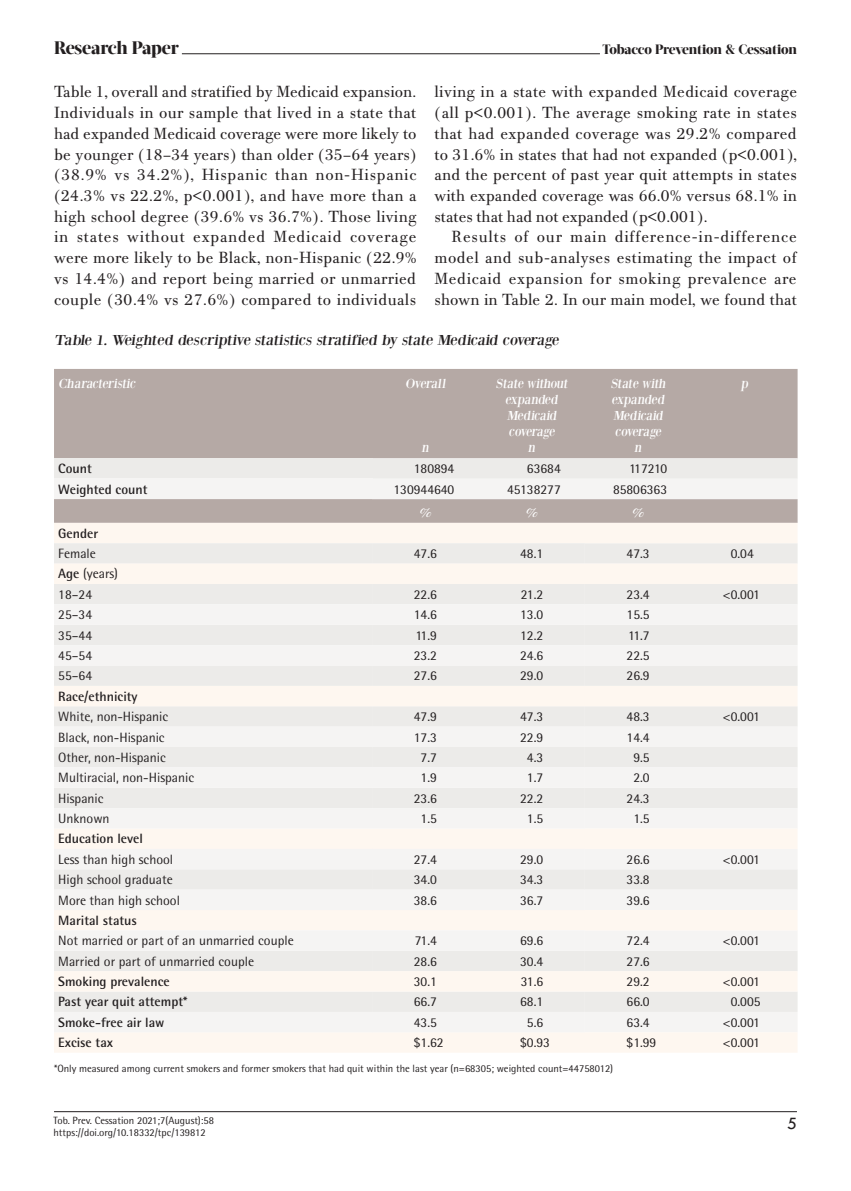
<style>
.page{position:relative;width:851px;height:1191px;background:#fff}
.page>*{position:absolute;margin:0;border:0;box-sizing:border-box;transform-origin:0 0}
.t1{font:800 18px "Acta Display W04";letter-spacing:-.01em;color:#231f20}
.t2{font:18px "Tw Cen";color:#231f20}
.t3{font:17.25px/20.7px "PF Bodoni Text";letter-spacing:.005em;color:#231f20;text-align:justify}
.t4{font:15px "Bodoni XT";color:#231f20;scale:1.1 1}
.t5{font:13.5px/20.4px "Rotis Semi Sans Hel";color:#231f20}
.t6{font:700 13.5px "Rotis Semi Sans Hel";color:#231f20}
.t7{font:13.5px/16.2px "Bodoni XT";color:#fff;text-align:center}
.t8{font:800 13.5px "Acta Display W04";letter-spacing:-.01em;color:#231f20}
.t9{font:10.5px/12.6px "Rotis Semi Sans Hel";color:#231f20}
.s1{font-weight:700}
</style>
<div class="page">
<hr style="left:182px;top:53px;width:418px;height:1px;background:#231f20">
<hr style="left:54px;top:1111px;width:742px;height:1px;background:#231f20">
<div style="left:54px;top:369px;width:743px;height:154px;background:#b5a9a5"></div>
<div style="left:54px;top:458px;width:318px;height:21px;background:#ecebe9"></div>
<div style="left:372px;top:458px;width:425px;height:21px;background:#ecebe9"></div>
<div style="left:54px;top:479px;width:318px;height:20px;background:#f5f4f3"></div>
<svg style="left:372px;top:479px;width:425px;height:84px"></svg>
<div style="left:54px;top:523px;width:743px;height:20px;background:#fef7f0"></div>
<div style="left:54px;top:543px;width:318px;height:20px;background:#ecebe9"></div>
<div style="left:372px;top:543px;width:212px;height:20px;background:#ecebe9"></div>
<svg style="left:54px;top:563px;width:743px;height:489px"></svg>
<svg style="left:54px;top:604px;width:318px;height:428px;fill:#f5f4f0"></svg>
<svg style="left:372px;top:604px;width:212px;height:428px;fill:#f5f4f0"></svg>
<p class="t1" style="left:54px;top:36px;width:126px">Research Paper</p>
<p class="t8" style="left:602px;top:41px;width:196px">Tobacco Prevention &amp; Cessation</p>
<p class="t3" style="left:54px;top:82px;width:364px">Table 1, overall and stratified by Medicaid expansion.<br>Individuals in our sample that lived in a state that had expanded Medicaid coverage were more likely to be younger (18–34 years) than older (35–64 years) (38.9% vs 34.2%), Hispanic than non-Hispanic (24.3% vs 22.2%, p&lt;0.001), and have more than a high school degree (39.6% vs 36.7%). Those living in states without expanded Medicaid coverage were more likely to be Black, non-Hispanic (22.9% vs 14.4%) and report being married or unmarried couple (30.4% vs 27.6%) compared to individuals</p>
<p class="t3" style="left:434px;top:82px;width:364px">living in a state with expanded Medicaid coverage (all p&lt;0.001). The average smoking rate in states that had expanded coverage was 29.2% compared to 31.6% in states that had not expanded (p&lt;0.001), and the percent of past year quit attempts in states with expanded coverage was 66.0% versus 68.1% in states that had not expanded (p&lt;0.001).</p>
<p class="t3" style="left:434px;top:227px;width:364px;text-indent:17px">Results of our main difference-in-difference model and sub-analyses estimating the impact of Medicaid expansion for smoking prevalence are shown in Table 2. In our main model, we found that</p>
<p class="t4" style="left:54px;top:331px;width:462px">Table 1. Weighted descriptive statistics stratified by state Medicaid coverage</p>
<p class="t7" style="left:58px;top:375px;width:81px">Characteristic</p>
<p class="t7" style="left:405px;top:375px;width:44px">Overall</p>
<p class="t7" style="left:495px;top:375px;width:76px">State without expanded<br>Medicaid coverage<br>n</p>
<p class="t7" style="left:610px;top:375px;width:59px">State with expanded<br>Medicaid coverage n</p>
<p class="t7" style="left:740px;top:375px;width:11px">p</p>
<p class="t7" style="left:421px;top:439px;width:11px">n</p>
<p class="t6" style="left:58px;top:460px;width:35px">Count</p>
<p class="t5" style="left:414px;top:458px;width:42px">180894</p>
<p class="t5" style="left:527px;top:458px;width:35px">63684</p>
<p class="t5" style="left:629px;top:458px;width:40px">117210</p>
<p class="t6" style="left:58px;top:481px;width:91px">Weighted count</p>
<p class="t5" style="left:393px;top:479px;width:62px">130944640</p>
<p class="t5" style="left:507px;top:479px;width:55px">45138277</p>
<p class="t5" style="left:613px;top:479px;width:56px">85806363</p>
<p class="t7" style="left:419px;top:504px;width:17px">%</p>
<p class="t7" style="left:525px;top:504px;width:17px">%</p>
<p class="t7" style="left:631px;top:504px;width:17px">%</p>
<p class="t6" style="left:58px;top:525px;width:41px">Gender</p>
<p class="t5" style="left:58px;top:543px;width:39px">Female</p>
<p class="t5" style="left:414px;top:543px;width:25px">47.6</p>
<p class="t5" style="left:520px;top:543px;width:25px">48.1</p>
<p class="t5" style="left:626px;top:543px;width:25px">47.3</p>
<p class="t5" style="left:730px;top:543px;width:25px">0.04</p>
<p class="t5" style="left:58px;top:563px;width:61px"><span class="s1">Age</span> (years)<br>18–24</p>
<p class="t5" style="left:414px;top:584px;width:25px">22.6</p>
<p class="t5" style="left:520px;top:584px;width:24px">21.2</p>
<p class="t5" style="left:626px;top:584px;width:25px">23.4</p>
<p class="t5" style="left:722px;top:584px;width:39px">&lt;0.001</p>
<p class="t5" style="left:58px;top:604px;width:35px">25–34</p>
<p class="t5" style="left:414px;top:604px;width:25px">14.6</p>
<p class="t5" style="left:520px;top:604px;width:25px">13.0</p>
<p class="t5" style="left:626px;top:604px;width:25px">15.5</p>
<p class="t5" style="left:58px;top:624px;width:35px">35–44</p>
<p class="t5" style="left:415px;top:624px;width:23px">11.9</p>
<p class="t5" style="left:520px;top:624px;width:25px">12.2</p>
<p class="t5" style="left:628px;top:624px;width:23px">11.7</p>
<p class="t5" style="left:58px;top:645px;width:35px">45–54</p>
<p class="t5" style="left:414px;top:645px;width:25px">23.2</p>
<p class="t5" style="left:520px;top:645px;width:25px">24.6</p>
<p class="t5" style="left:626px;top:645px;width:25px">22.5</p>
<p class="t5" style="left:58px;top:665px;width:35px">55–64</p>
<p class="t5" style="left:414px;top:665px;width:25px">27.6</p>
<p class="t5" style="left:520px;top:665px;width:25px">29.0</p>
<p class="t5" style="left:626px;top:665px;width:25px">26.9</p>
<p class="t6" style="left:58px;top:688px;width:81px">Race/ethnicity</p>
<p class="t5" style="left:58px;top:706px;width:111px">White, non-Hispanic</p>
<p class="t5" style="left:414px;top:706px;width:25px">47.9</p>
<p class="t5" style="left:520px;top:706px;width:25px">47.3</p>
<p class="t5" style="left:626px;top:706px;width:25px">48.3</p>
<p class="t5" style="left:722px;top:706px;width:39px">&lt;0.001</p>
<p class="t5" style="left:58px;top:726px;width:108px">Black, non-Hispanic</p>
<p class="t5" style="left:414px;top:726px;width:25px">17.3</p>
<p class="t5" style="left:520px;top:726px;width:25px">22.9</p>
<p class="t5" style="left:626px;top:726px;width:25px">14.4</p>
<p class="t5" style="left:58px;top:747px;width:109px">Other, non-Hispanic</p>
<p class="t5" style="left:420px;top:747px;width:18px">7.7</p>
<p class="t5" style="left:527px;top:747px;width:18px">4.3</p>
<p class="t5" style="left:633px;top:747px;width:18px">9.5</p>
<p class="t5" style="left:58px;top:767px;width:137px">Multiracial, non-Hispanic</p>
<p class="t5" style="left:420px;top:767px;width:18px">1.9</p>
<p class="t5" style="left:527px;top:767px;width:18px">1.7</p>
<p class="t5" style="left:633px;top:767px;width:18px">2.0</p>
<p class="t5" style="left:58px;top:787px;width:47px">Hispanic</p>
<p class="t5" style="left:414px;top:787px;width:25px">23.6</p>
<p class="t5" style="left:520px;top:787px;width:25px">22.2</p>
<p class="t5" style="left:626px;top:787px;width:25px">24.3</p>
<p class="t5" style="left:58px;top:808px;width:53px">Unknown</p>
<p class="t5" style="left:420px;top:808px;width:18px">1.5</p>
<p class="t5" style="left:527px;top:808px;width:18px">1.5</p>
<p class="t5" style="left:633px;top:808px;width:18px">1.5</p>
<p class="t6" style="left:58px;top:830px;width:86px">Education level</p>
<p class="t5" style="left:58px;top:849px;width:116px">Less than high school</p>
<p class="t5" style="left:414px;top:849px;width:25px">27.4</p>
<p class="t5" style="left:520px;top:849px;width:25px">29.0</p>
<p class="t5" style="left:626px;top:849px;width:25px">26.6</p>
<p class="t5" style="left:722px;top:849px;width:39px">&lt;0.001</p>
<p class="t5" style="left:58px;top:869px;width:116px">High school graduate</p>
<p class="t5" style="left:414px;top:869px;width:25px">34.0</p>
<p class="t5" style="left:520px;top:869px;width:25px">34.3</p>
<p class="t5" style="left:626px;top:869px;width:25px">33.8</p>
<p class="t5" style="left:58px;top:889px;width:123px">More than high school</p>
<p class="t5" style="left:414px;top:889px;width:25px">38.6</p>
<p class="t5" style="left:520px;top:889px;width:25px">36.7</p>
<p class="t5" style="left:626px;top:889px;width:25px">39.6</p>
<p class="t6" style="left:58px;top:912px;width:80px">Marital status</p>
<p class="t5" style="left:58px;top:930px;width:237px">Not married or part of an unmarried couple</p>
<p class="t5" style="left:415px;top:930px;width:24px">71.4</p>
<p class="t5" style="left:520px;top:930px;width:25px">69.6</p>
<p class="t5" style="left:626px;top:930px;width:25px">72.4</p>
<p class="t5" style="left:722px;top:930px;width:39px">&lt;0.001</p>
<p class="t5" style="left:58px;top:950px;width:197px">Married or part of unmarried couple</p>
<p class="t5" style="left:414px;top:950px;width:25px">28.6</p>
<p class="t5" style="left:520px;top:950px;width:25px">30.4</p>
<p class="t5" style="left:626px;top:950px;width:25px">27.6</p>
<p class="t6" style="left:58px;top:973px;width:113px">Smoking prevalence</p>
<p class="t5" style="left:414px;top:971px;width:25px">30.1</p>
<p class="t5" style="left:520px;top:971px;width:24px">31.6</p>
<p class="t5" style="left:626px;top:971px;width:25px">29.2</p>
<p class="t5" style="left:722px;top:971px;width:39px">&lt;0.001</p>
<p class="t6" style="left:58px;top:993px;width:131px">Past year quit attempt*</p>
<p class="t5" style="left:414px;top:991px;width:25px">66.7</p>
<p class="t5" style="left:520px;top:991px;width:25px">68.1</p>
<p class="t5" style="left:626px;top:991px;width:25px">66.0</p>
<p class="t5" style="left:730px;top:991px;width:31px">0.005</p>
<p class="t6" style="left:58px;top:1014px;width:108px">Smoke-free air law</p>
<p class="t5" style="left:414px;top:1012px;width:25px">43.5</p>
<p class="t5" style="left:527px;top:1012px;width:18px">5.6</p>
<p class="t5" style="left:626px;top:1012px;width:25px">63.4</p>
<p class="t5" style="left:722px;top:1012px;width:39px">&lt;0.001</p>
<p class="t6" style="left:58px;top:1034px;width:56px">Excise tax</p>
<p class="t5" style="left:413px;top:1032px;width:32px">$1.62</p>
<p class="t5" style="left:519px;top:1032px;width:32px">$0.93</p>
<p class="t5" style="left:626px;top:1032px;width:32px">$1.99</p>
<p class="t5" style="left:722px;top:1032px;width:39px">&lt;0.001</p>
<p class="t9" style="left:54px;top:1062px;width:560px">*Only measured among current smokers and former smokers that had quit within the last year (n=68305; weighted count=44758012)</p>
<p class="t9" style="left:53px;top:1113px;width:162px">Tob. Prev. Cessation 2021;7(August):58 https://doi.org/10.18332/tpc/139812</p>
<p class="t2" style="left:786px;top:1112px;width:11px">5</p>
</div>
